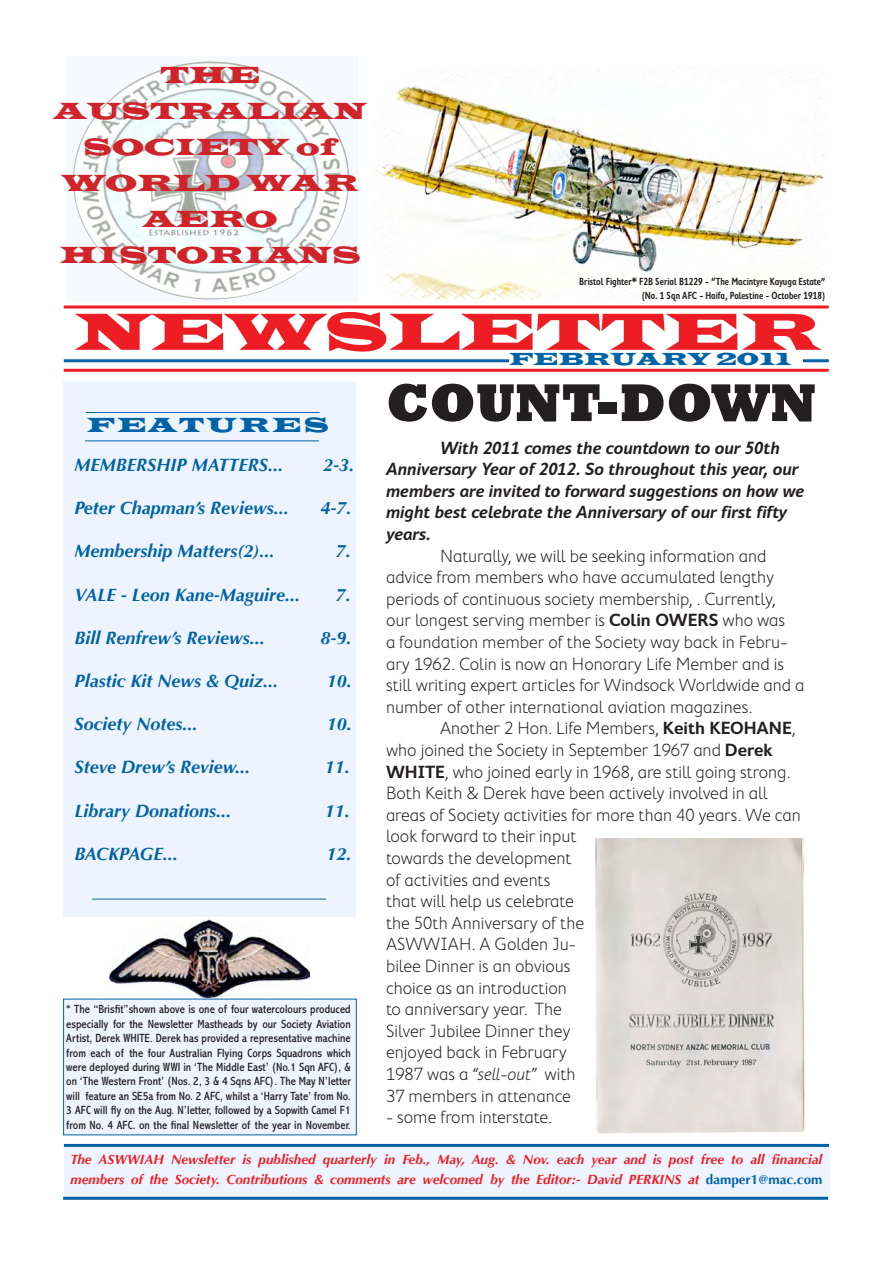
<style>
.page{position:relative;width:893px;height:1263px;background:#fff}
.page>*{position:absolute;margin:0;border:0;box-sizing:border-box;transform-origin:0 0}
.t1{font:54px "Latin Wide";color:#ee1d23}
.t2{font:800 54px "Rockwell";color:#231f20}
.t3{font:24px "Latin Wide";color:#d1232a}
.t4{font:21px "Latin Wide";letter-spacing:.1em;color:#0063a5}
.t5{font:300 18px/21.6px "Cambridge";color:#231f20}
.t6{font:italic 700 18px "Optima";color:#0063a5}
.t7{font:italic 600 18px/21.6px "Cambridge";color:#231f20}
.t8{font:18px "Latin Wide";color:#0063a5}
.t9{font:italic 700 18px "Optima";letter-spacing:-.03em;color:#0063a5}
.t10{font:italic 700 13.5px "Optima";color:#ee1d23}
.t11{font:condensed 12px/14.4px "Abadi";color:#231f20;text-align:justify}
.t12{font:600 condensed 10.5px "Cambridge";color:#231f20}
.s1{font-weight:600}
.s2{font-style:italic}
.s3{font-style:normal;color:#0063a5}
</style>
<div class="page">
<div style="left:64px;top:382px;width:292px;height:535px;background:#eef4ff"></div>
<div style="left:63px;top:999px;width:294px;height:136px;background:#eef4ff"></div>
<img style="left:110px;top:919px;width:199px;height:78px">
<hr style="left:86px;top:412px;width:234px;height:1px;background:#0063a5">
<hr style="left:85px;top:440px;width:234px;height:1px;background:#0063a5">
<hr style="left:92px;top:899px;width:234px;height:1px;background:#0063a5">
<div style="left:64px;top:1147px;width:766px;height:49px;background:#eef4ff"></div>
<hr style="left:64px;top:1144px;width:765px;height:3px;background:#0063a5">
<hr style="left:63px;top:1197px;width:765px;height:3px;background:#0063a5">
<img style="left:375px;top:67px;width:449px;height:233px">
<div style="left:66px;top:56px;width:292px;height:246px;background:#f6f9ff"></div>
<img style="left:73px;top:61px;width:276px;height:238px">
<hr style="left:64px;top:305px;width:765px;height:3px;background:#ee1d23">
<hr style="left:64px;top:369px;width:765px;height:3px;background:#ee1d23">
<hr style="left:64px;top:359px;width:765px;height:3px;background:#0063a5">
<div style="left:509px;top:353px;width:293px;height:15px;background:#fff"></div>
<img style="left:595px;top:838px;width:210px;height:296px">
<p class="t3" style="left:160px;top:60px;width:102px">THE</p>
<p class="t3" style="left:54px;top:96px;width:314px">AUSTRALIAN</p>
<p class="t3" style="left:83px;top:132px;width:256px">SOCIETY of</p>
<p class="t3" style="left:62px;top:168px;width:298px">WORLD WAR</p>
<p class="t3" style="left:143px;top:204px;width:136px">AERO</p>
<p class="t3" style="left:60px;top:240px;width:302px">HISTORIANS</p>
<p class="t12" style="left:579px;top:275px;width:248px">Bristol Fighter* F2B Serial B1229 - “The Macintyre Kayuga Estate”</p>
<p class="t12" style="left:642px;top:289px;width:185px">(No. 1 Sqn AFC - Haifa, Palestine - October 1918)</p>
<p class="t1" style="left:74px;top:298px;width:749px">NEWSLETTER</p>
<p class="t8" style="left:509px;top:348px;width:284px">FEBRUARY 2011</p>
<p class="t4" style="left:87px;top:412px;width:244px">FEATURES</p>
<p class="t6" style="left:74px;top:454px;width:210px">MEMBERSHIP MATTERS...</p>
<p class="t6" style="left:323px;top:454px;width:33px">2-3.</p>
<p class="t6" style="left:74px;top:497px;width:216px">Peter Chapman’s Reviews...</p>
<p class="t6" style="left:320px;top:497px;width:33px">4-7.</p>
<p class="t6" style="left:74px;top:541px;width:202px">Membership Matters(2)...</p>
<p class="t6" style="left:336px;top:541px;width:17px">7.</p>
<p class="t6" style="left:74px;top:584px;width:227px">VALE - Leon Kane-Maguire...</p>
<p class="t6" style="left:336px;top:584px;width:17px">7.</p>
<p class="t6" style="left:74px;top:627px;width:192px">Bill Renfrew’s Reviews...</p>
<p class="t6" style="left:320px;top:627px;width:33px">8-9.</p>
<p class="t6" style="left:74px;top:670px;width:205px">Plastic Kit News &amp; Quiz...</p>
<p class="t6" style="left:327px;top:670px;width:27px">10.</p>
<p class="t6" style="left:74px;top:713px;width:125px">Society Notes...</p>
<p class="t6" style="left:327px;top:713px;width:27px">10.</p>
<p class="t6" style="left:74px;top:757px;width:177px">Steve Drew’s Review...</p>
<p class="t6" style="left:325px;top:757px;width:27px">11.</p>
<p class="t6" style="left:74px;top:800px;width:158px">Library Donations...</p>
<p class="t6" style="left:325px;top:800px;width:27px">11.</p>
<p class="t9" style="left:74px;top:843px;width:105px">BACKPAGE...</p>
<p class="t6" style="left:326px;top:843px;width:27px">12.</p>
<p class="t11" style="left:66px;top:1002px;width:286px">* The “Brisfit”shown above is one of four watercolours produced especially for the Newsletter Mastheads by our Society Aviation Artist, Derek WHITE. Derek has provided a representative machine from each of the four Australian Flying Corps Squadrons which were deployed during WWI in ‘The Middle East’ (No.1 Sqn AFC), &amp; on ‘The Western Front’ (Nos. 2, 3 &amp; 4 Sqns AFC). The May N’letter will feature an SE5a from No. 2 AFC, whilst a ‘Harry Tate’ from No.<br>3 AFC will fly on the Aug. N’letter, followed by a Sopwith Camel F1 from No. 4 AFC. on the final Newsletter of the year in November.</p>
<p class="t2" style="left:386px;top:372px;width:432px">COUNT-DOWN</p>
<p class="t7" style="left:386px;top:436px;width:420px;text-indent:54px">With 2011 comes the countdown to our 50th Anniversary Year of 2012. So throughout this year, our members are invited to forward suggestions on how we might best celebrate the Anniversary of our first fifty years.</p>
<p class="t5" style="left:386px;top:544px;width:420px;text-indent:54px">Naturally, we will be seeking information and advice from members who have accumulated lengthy periods of continuous society membership, . Currently, our longest serving member is <span class="s1">Colin OWERS</span> who was<br>a foundation member of the Society way back in Febru&shy;ary 1962. Colin is now an Honorary Life Member and is still writing expert articles for Windsock Worldwide and a number of other international aviation magazines.</p>
<p class="t5" style="left:386px;top:717px;width:416px;text-indent:54px">Another 2 Hon. Life Members, <span class="s1">Keith KEOHANE</span>, who joined the Society in September 1967 and <span class="s1">Derek<br>WHITE</span>, who joined early in 1968, are still going strong.<br>Both Keith &amp; Derek have been actively involved in all areas of Society activities for more than 40 years. We can look forward to their input<br>towards the development<br>of activities and events<br>that will help us celebrate<br>the 50th Anniversary of the<br>ASWWIAH. A Golden Ju-<br>bilee Dinner is an obvious<br>choice as an introduction<br>to anniversary year. The<br>Silver Jubilee Dinner they<br>enjoyed back in February<br>1987 was a <span class="s2">“sell-out”</span> with<br>37 members in attenance</p>
<p class="t5" style="left:386px;top:1106px;width:167px">- some from interstate.</p>
<p class="t10" style="left:71px;top:1151px;width:753px">The ASWWIAH Newsletter is published quarterly in Feb., May, Aug. &amp; Nov. each year and is post free to all financial</p>
<p class="t10" style="left:71px;top:1171px;width:753px">members of the Society. Contributions &amp; comments are welcomed by the Editor:- David PERKINS at <span class="s3">damper1@mac.com</span></p>
</div>
